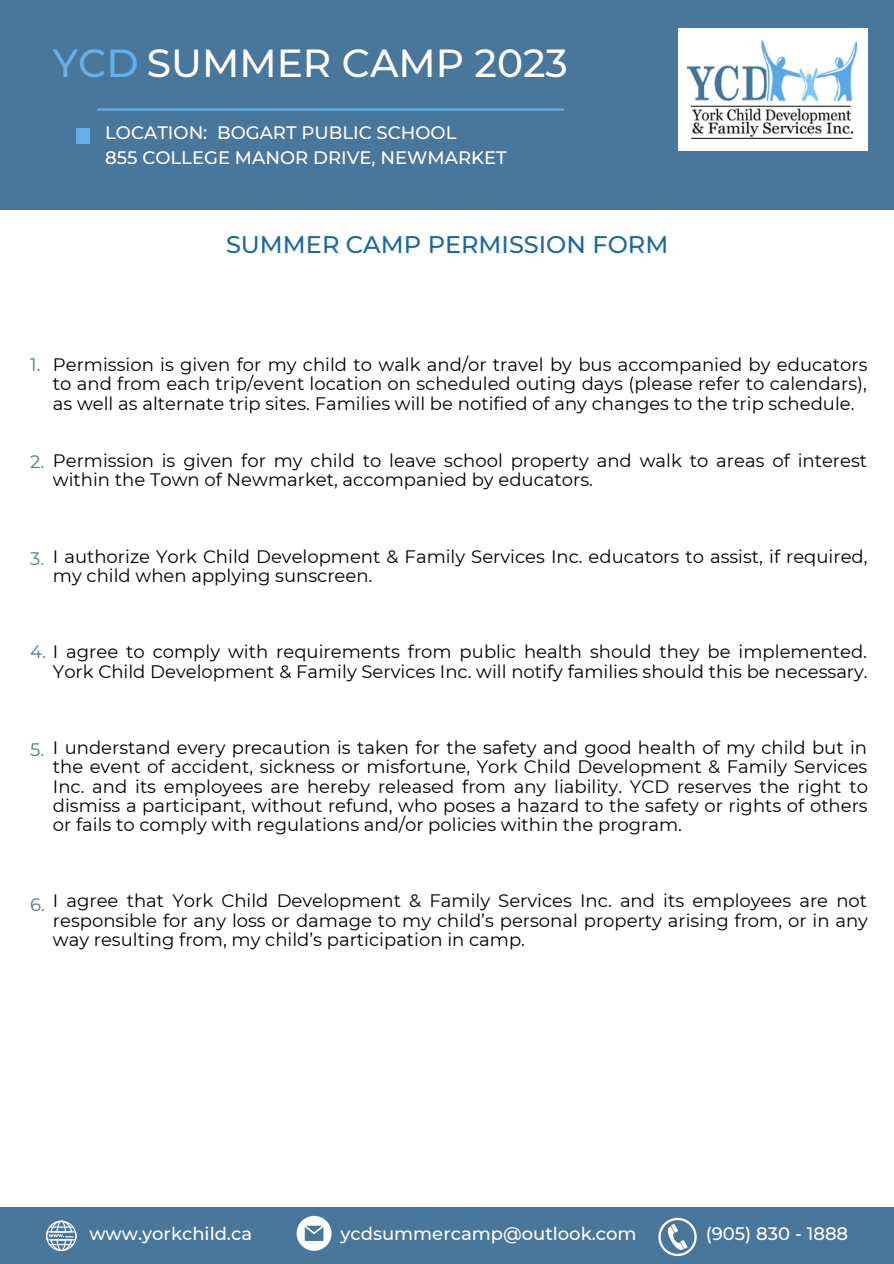
<style>
.page{position:relative;width:894px;height:1264px;background:#fff}
.page>*{position:absolute;margin:0;border:0;box-sizing:border-box;transform-origin:0 0}
.t1{font:500 39px "Montserrat";color:#fff}
.t2{font:500 24px "Montserrat";color:#1968a2}
.t3{font:18px/19.2px "Montserrat";color:#000;text-align:justify}
.t4{font:500 18px/24.8px "Montserrat";color:#fff}
.t5{font:18px "Montserrat";color:#48779b}
.s1{color:#65b0e9}
.s2{color:#48779b}
</style>
<div class="page">
<div style="left:0;top:0;width:893px;height:209px;background:#48779b"></div>
<div style="left:678px;top:28px;width:189px;height:122px;background:#fff"></div>
<div style="left:0;top:1207px;width:893px;height:56px;background:#48779b"></div>
<img style="left:687px;top:40px;width:169px;height:98px">
<hr style="left:98px;top:108px;width:465px;height:3px;background:#65b0e9">
<div style="left:76px;top:128px;width:14px;height:16px;background:#65b0e9"></div>
<svg style="left:46px;top:1220px;width:30px;height:30px"></svg>
<svg style="left:296px;top:1215px;width:35px;height:35px"></svg>
<svg style="left:658px;top:1217px;width:38px;height:38px"></svg>
<h1 class="t1" style="left:53px;top:39px;width:516px"><span class="s1">YCD</span> SUMMER CAMP 2023</h1>
<p class="t4" style="left:105px;top:120px;width:403px">LOCATION: BOGART PUBLIC SCHOOL<br>855 COLLEGE MANOR DRIVE, NEWMARKET</p>
<h2 class="t2" style="left:226px;top:229px;width:443px">SUMMER CAMP PERMISSION FORM</h2>
<p class="t5" style="left:30px;top:353px;width:12px">1.</p>
<p class="t3" style="left:53px;top:355px;width:816px">Permission is given for my child to walk and/or travel by bus accompanied by educators to and from each trip/event location on scheduled outing days (please refer to calendars), as well as alternate trip sites. Families will be notified of any changes to the trip schedule.</p>
<p class="t5" style="left:30px;top:450px;width:16px">2.</p>
<p class="t3" style="left:53px;top:451px;width:815px">Permission is given for my child to leave school property and walk to areas of interest within the Town of Newmarket, accompanied by educators.</p>
<p class="t5" style="left:30px;top:548px;width:15px">3.</p>
<p class="t3" style="left:53px;top:546px;width:816px">I authorize York Child Development &amp; Family Services Inc. educators to assist, if required, my child when applying sunscreen.</p>
<p class="t3" style="left:30px;top:642px;width:838px;text-align:right"><span class="s2">4.</span> I agree to comply with requirements from public health should they be implemented.<br>York Child Development &amp; Family Services Inc. will notify families should this be necessary.</p>
<p class="t5" style="left:30px;top:738px;width:16px">5.</p>
<p class="t3" style="left:53px;top:738px;width:816px">I understand every precaution is taken for the safety and good health of my child but in the event of accident, sickness or misfortune, York Child Development &amp; Family Services Inc. and its employees are hereby released from any liability. YCD reserves the right to dismiss a participant, without refund, who poses a hazard to the safety or rights of others or fails to comply with regulations and/or policies within the program.</p>
<p class="t5" style="left:30px;top:893px;width:16px">6.</p>
<p class="t3" style="left:53px;top:891px;width:816px">I agree that York Child Development &amp; Family Services Inc. and its employees are not responsible for any loss or damage to my child’s personal property arising from, or in any way resulting from, my child’s participation in camp.</p>
<p class="t4" style="left:89px;top:1221px;width:164px">www.yorkchild.ca</p>
<p class="t4" style="left:340px;top:1221px;width:298px">ycdsummercamp@outlook.com</p>
<p class="t4" style="left:705px;top:1221px;width:144px">(905) 830 - 1888</p>
</div>
